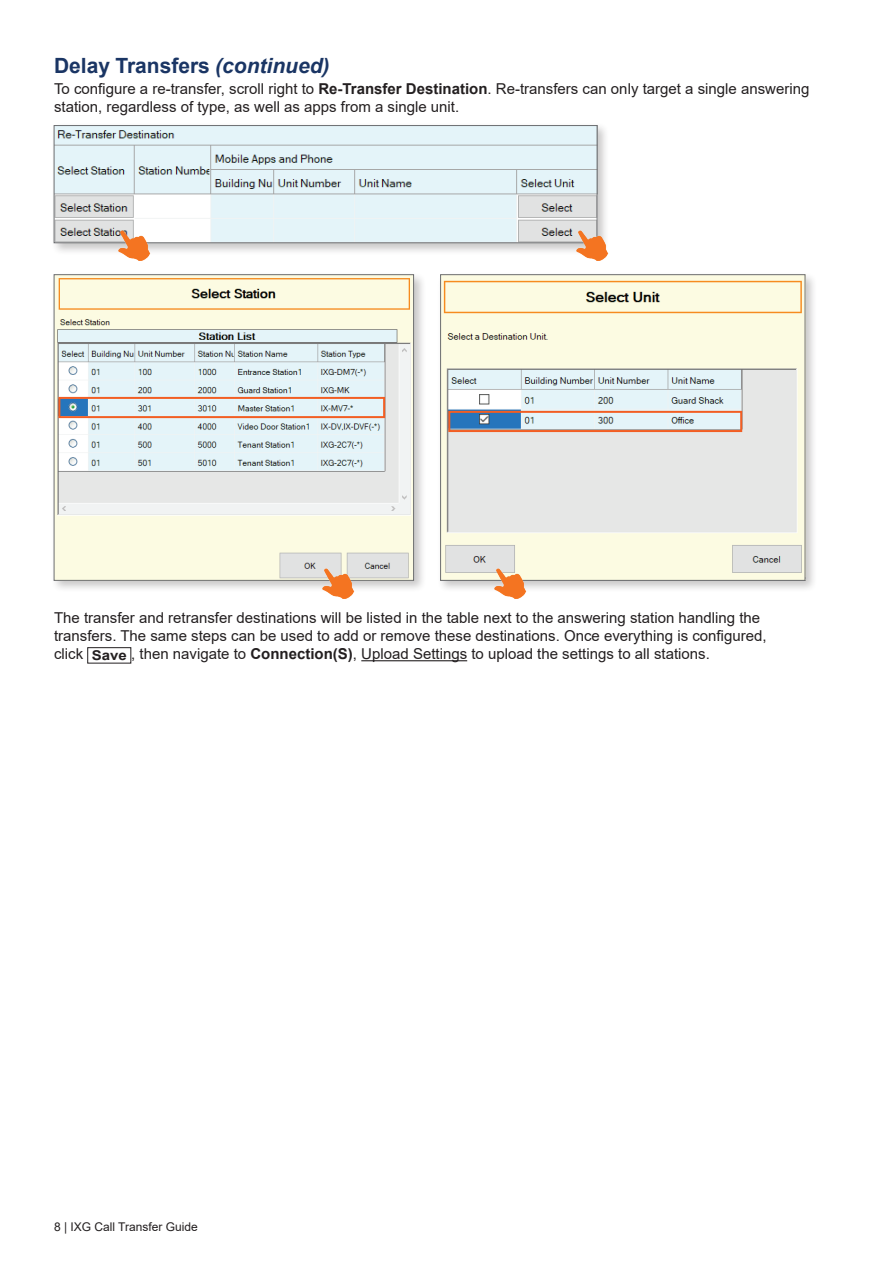
<style>
.page{position:relative;width:893px;height:1263px;background:#fff}
.page>*{position:absolute;margin:0;border:0;box-sizing:border-box;transform-origin:0 0}
.t1{font:700 21px "Arial";color:#1a3564}
.t2{font:15px/18px "Arial";color:#231f20}
.t3{font:12px "Arial";color:#231f20}
.s1{font-style:italic}
.s2{font-weight:700}
.s3{font-weight:700;font-size:13.5px}
</style>
<div class="page">
<div style="left:51px;top:122px;width:559px;height:133px;background:#231f20;opacity:.25"></div>
<img style="left:56px;top:127px;width:539px;height:114px">
<div style="left:54px;top:125px;width:543px;height:118px;border:1px solid #6c6d70"></div>
<img style="left:117px;top:225px;width:34px;height:36px">
<img style="left:575px;top:225px;width:34px;height:36px">
<div style="left:51px;top:271px;width:375px;height:322px;background:#231f20;opacity:.25"></div>
<img style="left:56px;top:276px;width:356px;height:303px">
<div style="left:54px;top:274px;width:360px;height:307px;border:1px solid #6c6d70"></div>
<img style="left:321px;top:563px;width:34px;height:36px">
<div style="left:58px;top:397px;width:327px;height:21px;border:2px solid #f25e23"></div>
<div style="left:437px;top:271px;width:381px;height:322px;background:#231f20;opacity:.25"></div>
<img style="left:442px;top:276px;width:361px;height:303px">
<div style="left:440px;top:274px;width:365px;height:307px;border:1px solid #6c6d70"></div>
<img style="left:493px;top:563px;width:34px;height:36px">
<div style="left:448px;top:411px;width:294px;height:21px;border:2px solid #f25e23"></div>
<hr style="left:361px;top:660px;width:106px;height:1px;background:#231f20">
<div style="left:87px;top:647px;width:44px;height:16px;border:1px solid #231f20"></div>
<h1 class="t1" style="left:54px;top:50px;width:277px">Delay Transfers <span class="s1">(continued)</span></h1>
<p class="t2" style="left:54px;top:79px;width:757px">To configure a re-transfer, scroll right to <span class="s2">Re-Transfer Destination</span>. Re-transfers can only target a single answering station, regardless of type, as well as apps from a single unit.</p>
<p class="t2" style="left:54px;top:609px;width:714px">The transfer and retransfer destinations will be listed in the table next to the answering station handling the transfers. The same steps can be used to add or remove these destinations. Once everything is configured, click <span class="s3">Save</span> , then navigate to <span class="s2">Connection(S)</span>, Upload Settings to upload the settings to all stations.</p>
<p class="t3" style="left:54px;top:1218px;width:145px">8 | IXG Call Transfer Guide</p>
</div>
